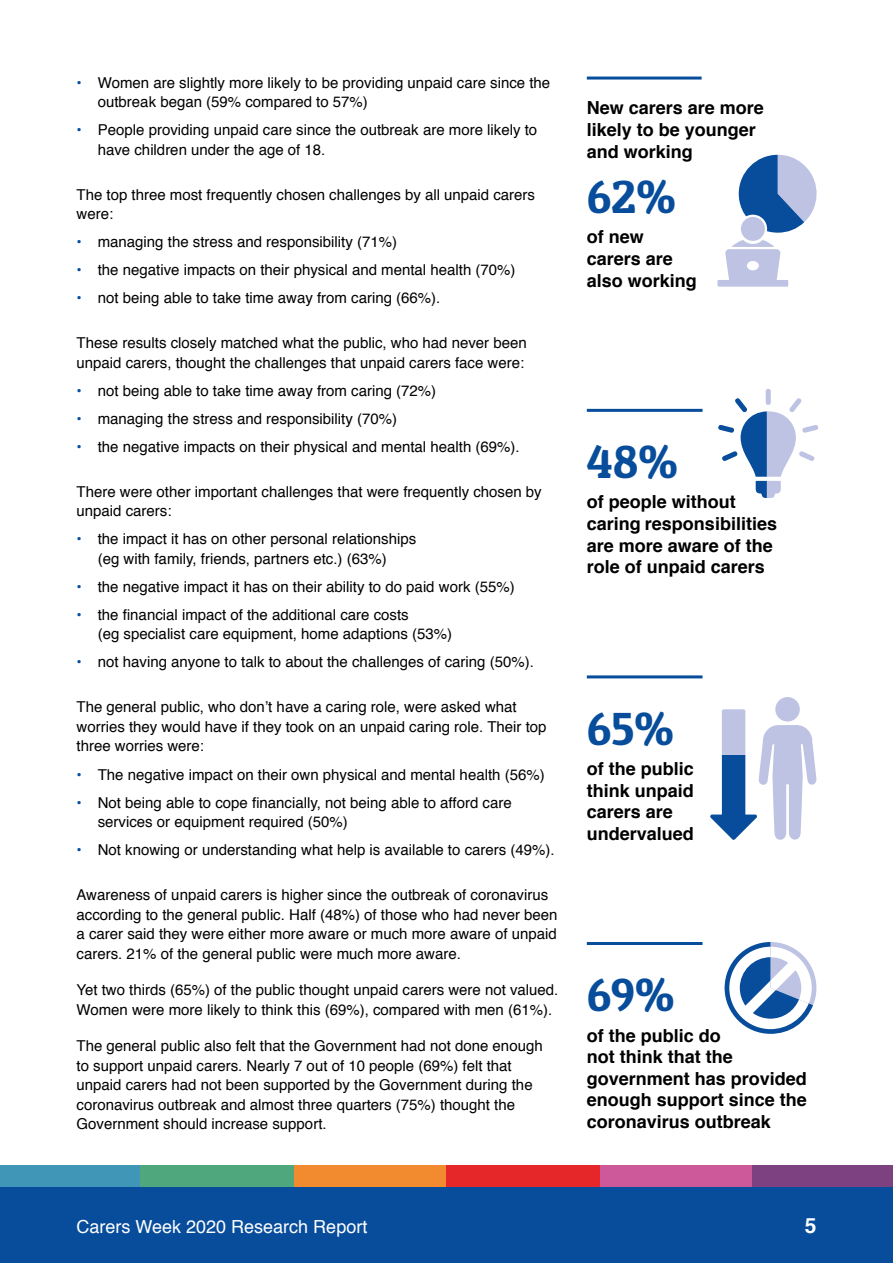
<style>
.page{position:relative;width:893px;height:1263px;background:#fff}
.page>*{position:absolute;margin:0;border:0;box-sizing:border-box;transform-origin:0 0}
.t1{font:46.5px "Patua One";color:#074d9b}
.t2{font:700 21px "Helvetica";color:#fff}
.t3{font:700 18px/21.6px "Helvetica";color:#000}
.t4{font:18px "Helvetica";color:#fff}
.t5{font:15px/19.5px "Helvetica";color:#000}
.s1{color:#074d9b}
</style>
<div class="page">
<div style="left:0;top:1187px;width:893px;height:76px;background:#074d9b"></div>
<div style="left:0;top:1165px;width:140px;height:22px;background:#4096b7"></div>
<div style="left:294px;top:1165px;width:153px;height:22px;background:#f28b30"></div>
<div style="left:600px;top:1165px;width:153px;height:22px;background:#cd589a"></div>
<div style="left:140px;top:1165px;width:153px;height:22px;background:#4fa77e"></div>
<div style="left:447px;top:1165px;width:153px;height:22px;background:#e62729"></div>
<div style="left:753px;top:1165px;width:140px;height:22px;background:#7d4182"></div>
<svg style="left:739px;top:155px;width:78px;height:78px"></svg>
<hr style="left:587px;top:77px;width:115px;height:3px;background:#074d9b">
<svg style="left:717px;top:240px;width:71px;height:47px"></svg>
<div style="left:739px;top:215px;width:28px;height:28px;background:#bec3e3;border:2px solid #fff;border-radius:50%"></div>
<hr style="left:587px;top:409px;width:115px;height:3px;background:#074d9b">
<div style="left:766px;top:389px;width:5px;height:16px;background:#bec3e3;border-radius:3px"></div>
<svg style="left:718px;top:398px;width:100px;height:100px"></svg>
<hr style="left:587px;top:942px;width:115px;height:3px;background:#074d9b">
<svg style="left:725px;top:942px;width:92px;height:92px"></svg>
<hr style="left:587px;top:675px;width:115px;height:3px;background:#074d9b">
<div style="left:775px;top:697px;width:25px;height:24px;background:#bec3e3;border-radius:50%"></div>
<svg style="left:710px;top:709px;width:106px;height:131px"></svg>
<p class="t5" style="left:98px;top:73px;width:454px;text-indent:-21px"><span class="s1">•</span> Women are slightly more likely to be providing unpaid care since the outbreak began (59% compared to 57%)</p>
<p class="t5" style="left:98px;top:121px;width:441px;text-indent:-21px"><span class="s1">•</span> People providing unpaid care since the outbreak are more likely to have children under the age of 18.</p>
<p class="t5" style="left:77px;top:185px;width:460px">The top three most frequently chosen challenges by all unpaid carers were:</p>
<p class="t5" style="left:77px;top:233px;width:322px"><span class="s1">•</span> managing the stress and responsibility (71%)</p>
<p class="t5" style="left:77px;top:261px;width:440px"><span class="s1">•</span> the negative impacts on their physical and mental health (70%)</p>
<p class="t5" style="left:77px;top:289px;width:365px"><span class="s1">•</span> not being able to take time away from caring (66%).</p>
<p class="t5" style="left:77px;top:334px;width:452px">These results closely matched what the public, who had never been unpaid carers, thought the challenges that unpaid carers face were:</p>
<p class="t5" style="left:77px;top:381px;width:361px"><span class="s1">•</span> not being able to take time away from caring (72%)</p>
<p class="t5" style="left:77px;top:409px;width:322px"><span class="s1">•</span> managing the stress and responsibility (70%)</p>
<p class="t5" style="left:77px;top:437px;width:445px"><span class="s1">•</span> the negative impacts on their physical and mental health (69%).</p>
<p class="t5" style="left:77px;top:482px;width:467px">There were other important challenges that were frequently chosen by unpaid carers:</p>
<p class="t5" style="left:77px;top:530px;width:341px;text-align:center"><span class="s1">•</span> the impact it has on other personal relationships (eg with family, friends, partners etc.) (63%)</p>
<p class="t5" style="left:77px;top:577px;width:440px"><span class="s1">•</span> the negative impact it has on their ability to do paid work (55%)</p>
<p class="t5" style="left:98px;top:605px;width:356px;text-indent:-21px"><span class="s1">•</span> the financial impact of the additional care costs<br>(eg specialist care equipment, home adaptions (53%)</p>
<p class="t5" style="left:77px;top:653px;width:459px"><span class="s1">•</span> not having anyone to talk to about the challenges of caring (50%).</p>
<p class="t5" style="left:77px;top:698px;width:471px">The general public, who don’t have a caring role, were asked what worries they would have if they took on an unpaid caring role. Their top three worries were:</p>
<p class="t5" style="left:77px;top:765px;width:470px"><span class="s1">•</span> The negative impact on their own physical and mental health (56%)</p>
<p class="t5" style="left:98px;top:793px;width:415px;text-indent:-21px"><span class="s1">•</span> Not being able to cope financially, not being able to afford care services or equipment required (50%)</p>
<p class="t5" style="left:77px;top:840px;width:480px"><span class="s1">•</span> Not knowing or understanding what help is available to carers (49%).</p>
<p class="t5" style="left:77px;top:885px;width:483px">Awareness of unpaid carers is higher since the outbreak of coronavirus according to the general public. Half (48%) of those who had never been a carer said they were either more aware or much more aware of unpaid carers. 21% of the general public were much more aware.</p>
<p class="t5" style="left:77px;top:980px;width:483px">Yet two thirds (65%) of the public thought unpaid carers were not valued.<br>Women were more likely to think this (69%), compared with men (61%).</p>
<p class="t5" style="left:77px;top:1036px;width:468px">The general public also felt that the Government had not done enough to support unpaid carers. Nearly 7 out of 10 people (69%) felt that unpaid carers had not been supported by the Government during the coronavirus outbreak and almost three quarters (75%) thought the Government should increase support.</p>
<p class="t3" style="left:587px;top:97px;width:179px">New carers are more likely to be younger and working</p>
<h1 class="t1" style="left:587px;top:168px;width:90px">62%</h1>
<p class="t3" style="left:587px;top:226px;width:112px">of new carers are also working</p>
<h1 class="t1" style="left:587px;top:433px;width:93px">48%</h1>
<p class="t3" style="left:587px;top:491px;width:192px">of people without caring responsibilities are more aware of the role of unpaid carers</p>
<h1 class="t1" style="left:587px;top:700px;width:88px">65%</h1>
<p class="t3" style="left:587px;top:758px;width:109px">of the public think unpaid carers are undervalued</p>
<h1 class="t1" style="left:587px;top:966px;width:89px">69%</h1>
<p class="t3" style="left:587px;top:1025px;width:222px">of the public do<br>not think that the government has provided enough support since the coronavirus outbreak</p>
<p class="t4" style="left:77px;top:1212px;width:292px">Carers Week 2020 Research Report</p>
<h2 class="t2" style="left:805px;top:1208px;width:13px">5</h2>
</div>
